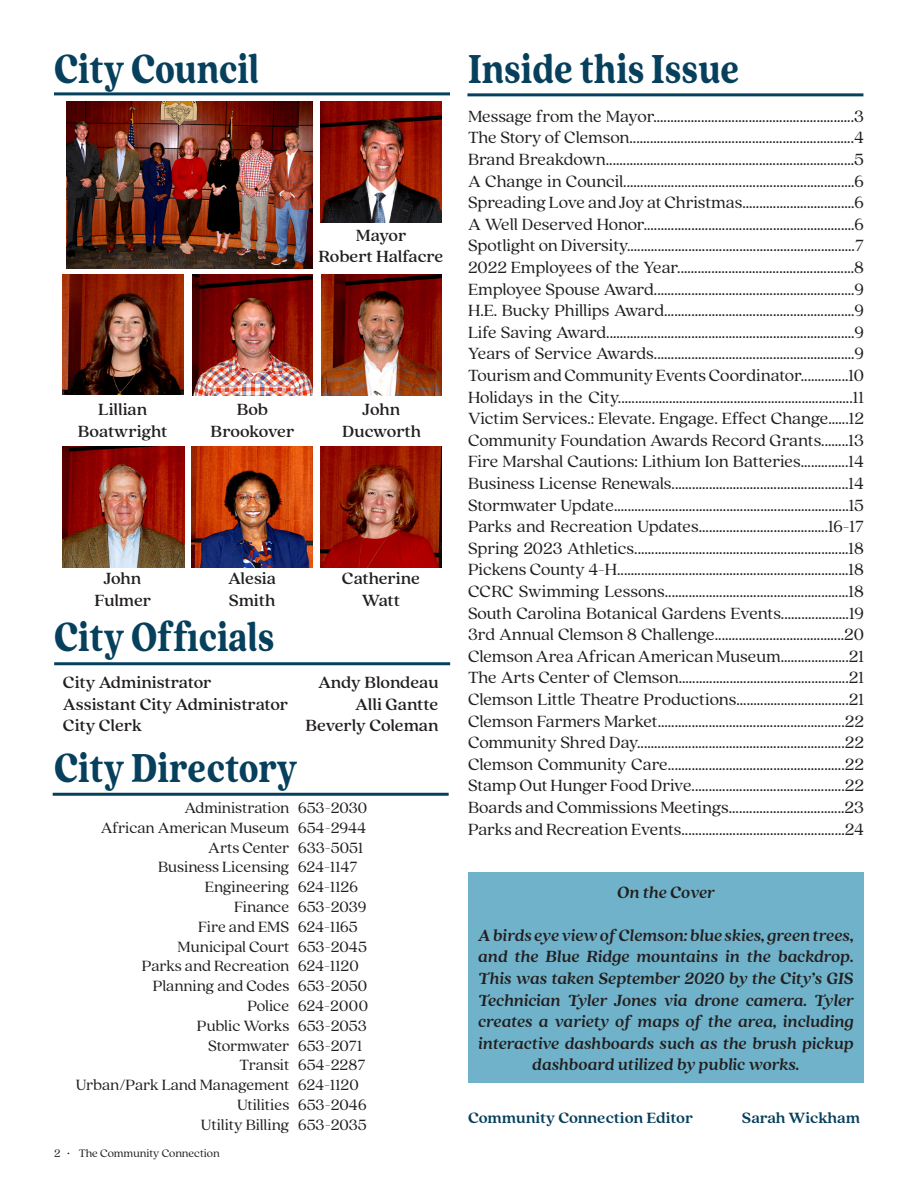
<style>
.page{position:relative;width:918px;height:1188px;background:#fff}
.page>*{position:absolute;margin:0;border:0;box-sizing:border-box;transform-origin:0 0}
.t1{font:900 45px "Quincy CF";color:#07405c;scale:.8 1}
.t2{font:18px "Quincy CF";letter-spacing:-.005em;color:#231f20}
.t3{font:italic 700 18px/21.6px "Quincy CF";letter-spacing:-.005em;color:#231f20;text-align:center}
.t4{font:500 18px "Quincy CF";letter-spacing:-.005em;color:#231f20}
.t5{font:16.5px "Quincy CF";color:#231f20}
.t6{font:700 16.5px "Quincy CF";letter-spacing:-.005em;color:#07405c}
.t7{font:12px "Quincy CF";letter-spacing:-.01em;color:#231f20}
.s1{font-weight:700}
</style>
<div class="page">
<div style="left:468px;top:872px;width:396px;height:210px;background:#6fb2c9"></div>
<img style="left:191px;top:446px;width:122px;height:121px">
<img style="left:192px;top:275px;width:121px;height:120px">
<img style="left:321px;top:101px;width:121px;height:121px">
<img style="left:63px;top:446px;width:121px;height:121px">
<img style="left:321px;top:275px;width:121px;height:120px">
<img style="left:63px;top:274px;width:121px;height:121px">
<img style="left:321px;top:446px;width:121px;height:121px">
<img style="left:66px;top:101px;width:247px;height:168px">
<hr style="left:54px;top:92px;width:396px;height:3px;background:#07405c">
<hr style="left:467px;top:93px;width:396px;height:3px;background:#07405c">
<hr style="left:54px;top:662px;width:396px;height:3px;background:#07405c">
<hr style="left:53px;top:793px;width:396px;height:3px;background:#07405c">
<p class="t1" style="left:54px;top:36px;width:258px">City Council</p>
<p class="t1" style="left:468px;top:36px;width:341px">Inside this Issue</p>
<p class="t4" style="left:356px;top:222px;width:52px">Mayor</p>
<p class="t4" style="left:319px;top:244px;width:126px">Robert Halfacre</p>
<p class="t4" style="left:98px;top:397px;width:50px">Lillian</p>
<p class="t4" style="left:78px;top:419px;width:91px">Boatwright</p>
<p class="t4" style="left:237px;top:397px;width:33px">Bob</p>
<p class="t4" style="left:211px;top:419px;width:85px">Brookover</p>
<p class="t4" style="left:363px;top:397px;width:39px">John</p>
<p class="t4" style="left:342px;top:419px;width:80px">Ducworth</p>
<p class="t4" style="left:104px;top:566px;width:39px">John</p>
<p class="t4" style="left:94px;top:588px;width:58px">Fulmer</p>
<p class="t4" style="left:228px;top:566px;width:49px">Alesia</p>
<p class="t4" style="left:229px;top:588px;width:48px">Smith</p>
<p class="t1" style="left:54px;top:605px;width:277px">City Officials</p>
<p class="t4" style="left:342px;top:566px;width:80px">Catherine</p>
<p class="t4" style="left:362px;top:588px;width:40px">Watt</p>
<p class="t4" style="left:63px;top:670px;width:150px">City Administrator</p>
<p class="t4" style="left:318px;top:670px;width:122px">Andy Blondeau</p>
<p class="t4" style="left:63px;top:691px;width:227px">Assistant City Administrator</p>
<p class="t4" style="left:355px;top:691px;width:85px">Alli Gantte</p>
<p class="t4" style="left:63px;top:713px;width:80px">City Clerk</p>
<p class="t4" style="left:305px;top:713px;width:135px">Beverly Coleman</p>
<p class="t1" style="left:54px;top:736px;width:306px">City Directory</p>
<p class="t5" style="left:184px;top:796px;width:106px">Administration</p>
<p class="t5" style="left:101px;top:816px;width:190px">African American Museum</p>
<p class="t5" style="left:208px;top:836px;width:83px">Arts Center</p>
<p class="t5" style="left:158px;top:856px;width:133px">Business Licensing</p>
<p class="t5" style="left:205px;top:875px;width:86px">Engineering</p>
<p class="t5" style="left:234px;top:895px;width:57px">Finance</p>
<p class="t5" style="left:198px;top:915px;width:93px">Fire and EMS</p>
<p class="t5" style="left:178px;top:935px;width:113px">Municipal Court</p>
<p class="t5" style="left:142px;top:955px;width:149px">Parks and Recreation</p>
<p class="t5" style="left:153px;top:974px;width:138px">Planning and Codes</p>
<p class="t5" style="left:247px;top:994px;width:43px">Police</p>
<p class="t5" style="left:197px;top:1014px;width:94px">Public Works</p>
<p class="t5" style="left:208px;top:1034px;width:83px">Stormwater</p>
<p class="t5" style="left:240px;top:1054px;width:51px">Transit</p>
<p class="t5" style="left:76px;top:1073px;width:215px">Urban/Park Land Management</p>
<p class="t5" style="left:237px;top:1093px;width:54px">Utilities</p>
<p class="t5" style="left:201px;top:1113px;width:90px">Utility Billing</p>
<p class="t7" style="left:54px;top:1145px;width:167px">2 <span class="s1">∙</span> The Community Connection</p>
<p class="t5" style="left:298px;top:796px;width:71px">653-2030</p>
<p class="t5" style="left:298px;top:816px;width:70px">654-2944</p>
<p class="t5" style="left:298px;top:836px;width:67px">633-5051</p>
<p class="t5" style="left:298px;top:856px;width:61px">624-1147</p>
<p class="t5" style="left:298px;top:875px;width:61px">624-1126</p>
<p class="t5" style="left:298px;top:895px;width:70px">653-2039</p>
<p class="t5" style="left:298px;top:915px;width:61px">624-1165</p>
<p class="t5" style="left:298px;top:935px;width:70px">653-2045</p>
<p class="t5" style="left:298px;top:955px;width:62px">624-1120</p>
<p class="t5" style="left:298px;top:974px;width:71px">653-2050</p>
<p class="t5" style="left:298px;top:994px;width:71px">624-2000</p>
<p class="t5" style="left:298px;top:1014px;width:70px">653-2053</p>
<p class="t5" style="left:298px;top:1034px;width:66px">653-2071</p>
<p class="t5" style="left:298px;top:1054px;width:69px">654-2287</p>
<p class="t5" style="left:298px;top:1073px;width:62px">624-1120</p>
<p class="t5" style="left:298px;top:1093px;width:70px">653-2046</p>
<p class="t5" style="left:298px;top:1113px;width:70px">653-2035</p>
<p class="t2" style="left:468px;top:103px;width:397px">Message from the Mayor...........................................................3</p>
<p class="t2" style="left:468px;top:125px;width:398px">The Story of Clemson..................................................................4</p>
<p class="t2" style="left:468px;top:147px;width:398px">Brand Breakdown.........................................................................5</p>
<p class="t2" style="left:468px;top:168px;width:397px">A Change in Council....................................................................6</p>
<p class="t2" style="left:468px;top:190px;width:397px">Spreading Love and Joy at Christmas.................................6</p>
<p class="t2" style="left:468px;top:211px;width:397px">A Well Deserved Honor..............................................................6</p>
<p class="t2" style="left:468px;top:233px;width:397px">Spotlight on Diversity...................................................................7</p>
<p class="t2" style="left:468px;top:255px;width:398px">2022 Employees of the Year....................................................8</p>
<p class="t2" style="left:468px;top:276px;width:397px">Employee Spouse Award...........................................................9</p>
<p class="t2" style="left:468px;top:298px;width:397px">H.E. Bucky Phillips Award........................................................9</p>
<p class="t2" style="left:468px;top:319px;width:398px">Life Saving Award.........................................................................9</p>
<p class="t2" style="left:468px;top:341px;width:397px">Years of Service Awards...........................................................9</p>
<p class="t2" style="left:468px;top:363px;width:397px">Tourism and Community Events Coordinator..............10</p>
<p class="t2" style="left:468px;top:384px;width:398px">Holidays in the City.....................................................................11</p>
<p class="t2" style="left:468px;top:406px;width:398px">Victim Services.: Elevate. Engage. Effect Change......12</p>
<p class="t2" style="left:468px;top:427px;width:397px">Community Foundation Awards Record Grants........13</p>
<p class="t2" style="left:468px;top:449px;width:397px">Fire Marshal Cautions: Lithium Ion Batteries..............14</p>
<p class="t2" style="left:468px;top:471px;width:398px">Business License Renewals....................................................14</p>
<p class="t2" style="left:468px;top:492px;width:397px">Stormwater Update.....................................................................15</p>
<p class="t2" style="left:468px;top:514px;width:397px">Parks and Recreation Updates......................................16-17</p>
<p class="t2" style="left:468px;top:535px;width:398px">Spring 2023 Athletics...............................................................18</p>
<p class="t2" style="left:468px;top:557px;width:397px">Pickens County 4-H....................................................................18</p>
<p class="t2" style="left:468px;top:579px;width:397px">CCRC Swimming Lessons......................................................18</p>
<p class="t2" style="left:468px;top:600px;width:397px">South Carolina Botanical Gardens Events....................19</p>
<p class="t2" style="left:468px;top:622px;width:397px">3rd Annual Clemson 8 Challenge......................................20</p>
<p class="t2" style="left:468px;top:643px;width:398px">Clemson Area African American Museum....................21</p>
<p class="t2" style="left:468px;top:665px;width:398px">The Arts Center of Clemson..................................................21</p>
<p class="t2" style="left:468px;top:687px;width:397px">Clemson Little Theatre Productions.................................21</p>
<p class="t2" style="left:468px;top:708px;width:398px">Clemson Farmers Market.......................................................22</p>
<p class="t2" style="left:468px;top:730px;width:397px">Community Shred Day.............................................................22</p>
<p class="t2" style="left:468px;top:751px;width:398px">Clemson Community Care....................................................22</p>
<p class="t2" style="left:468px;top:773px;width:397px">Stamp Out Hunger Food Drive.............................................22</p>
<p class="t2" style="left:468px;top:795px;width:397px">Boards and Commissions Meetings..................................23</p>
<p class="t2" style="left:468px;top:816px;width:398px">Parks and Recreation Events................................................24</p>
<p class="t3" style="left:617px;top:880px;width:99px">On the Cover</p>
<p class="t3" style="left:478px;top:924px;width:377px">A birds eye view of Clemson: blue skies, green trees, and the Blue Ridge mountains in the backdrop.<br>This was taken September 2020 by the City’s GIS Technician Tyler Jones via drone camera. Tyler creates a variety of maps of the area, including interactive dashboards such as the brush pickup dashboard utilized by public works.</p>
<p class="t6" style="left:468px;top:1107px;width:226px">Community Connection Editor</p>
<p class="t6" style="left:742px;top:1107px;width:120px">Sarah Wickham</p>
</div>
